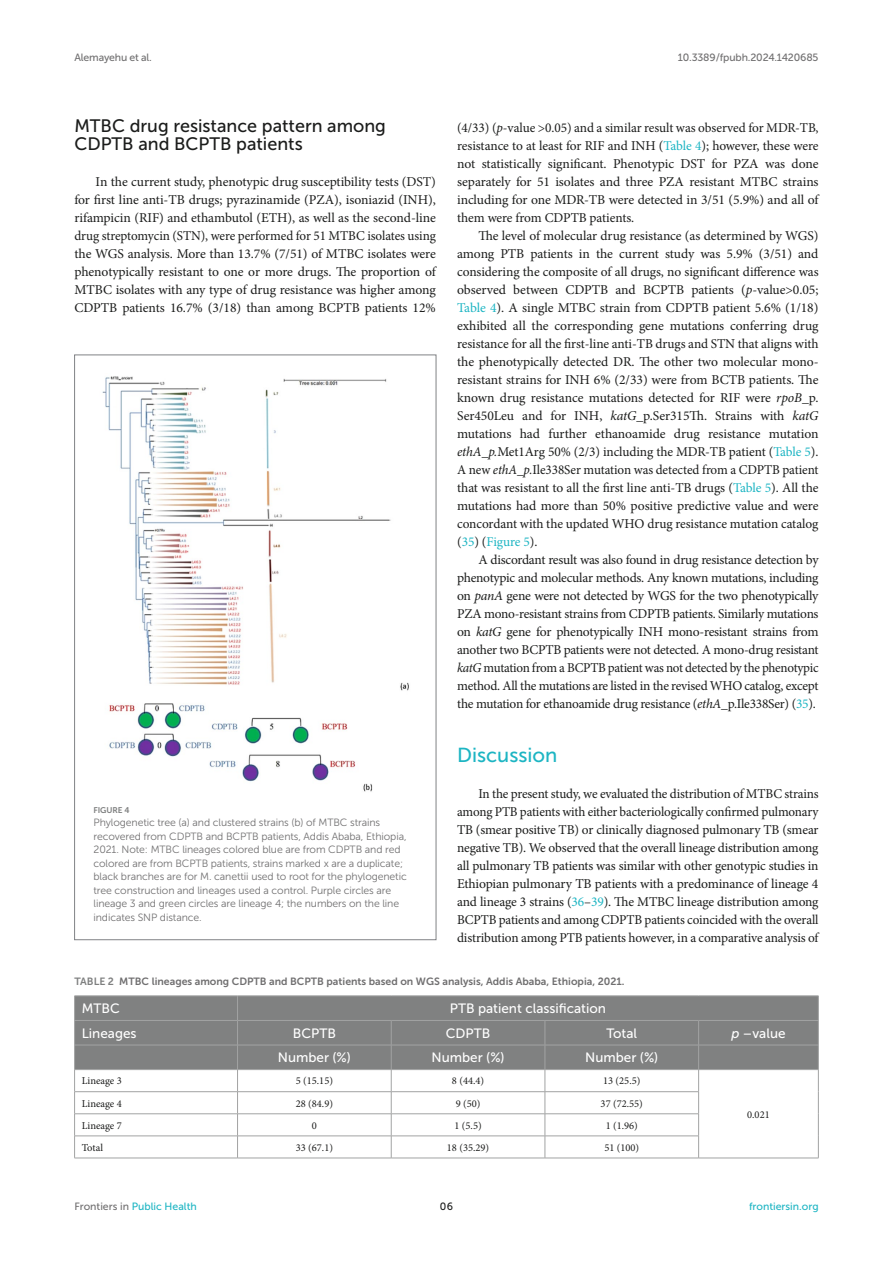
<style>
.page{position:relative;width:893px;height:1263px;background:#fff}
.page>*{position:absolute;margin:0;border:0;box-sizing:border-box;transform-origin:0 0}
.HEAD_1{font:20.25px "Museo Sans 500";color:#1db5c3}
.HEAD_2{font:18px/18px "Museo Sans 500";color:#1b1c1b}
.TEXT{font:13.5px/18px "Minion Pro";letter-spacing:-.015em;color:#1b1c1b;text-align:justify}
.TEXT_FLUSH{font:13.5px/18px "Minion Pro";letter-spacing:-.01em;color:#1b1c1b;text-align:justify}
.TB_CH{font:13.5px "Museo Sans 500";color:#fff}
.TB_STH{font:13.5px "Museo Sans 500";color:#fff}
.FIG_LEG{font:10.5px/13.5px "Museo Sans 300";letter-spacing:-.01em;color:#706f70}
.TB_TX{font:10.5px "Minion Pro";color:#1b1c1b}
.TT{font:10.5px "Museo Sans 700";color:#706f70}
.t1{font:10.5px "Museo Sans 500";letter-spacing:-.015em;color:#706f70}
.t2{font:10.5px "Museo Sans 500";color:#1db5c3}
.t3{font:10.5px "Museo Sans 500";color:#1b1c1b}
.FIG_HD{font:8.25px "Museo Sans 700";letter-spacing:-.01em;color:#7e7f7f}
.s1{font-style:italic}
.s2{color:#1db5c3}
.s3{color:#7e7f7f}
.s4{color:#706f70}
</style>
<div class="page">
<img style="left:102px;top:376px;width:307px;height:416px">
<div style="left:75px;top:996px;width:743px;height:73px;background:#808181"></div>
<hr style="left:545px;top:1113px;width:154px;height:1px;background:#a2a3a3">
<hr style="left:545px;top:1135px;width:154px;height:1px;background:#a2a3a3">
<hr style="left:545px;top:1158px;width:154px;height:1px;background:#a2a3a3">
<hr style="left:391px;top:1113px;width:154px;height:1px;background:#a2a3a3">
<hr style="left:391px;top:1135px;width:154px;height:1px;background:#a2a3a3">
<hr style="left:391px;top:1158px;width:154px;height:1px;background:#a2a3a3">
<hr style="left:238px;top:1113px;width:153px;height:1px;background:#a2a3a3">
<hr style="left:238px;top:1135px;width:153px;height:1px;background:#a2a3a3">
<hr style="left:238px;top:1158px;width:153px;height:1px;background:#a2a3a3">
<hr style="left:74px;top:1113px;width:164px;height:1px;background:#a2a3a3">
<hr style="left:74px;top:1135px;width:164px;height:1px;background:#a2a3a3">
<hr style="left:74px;top:1158px;width:164px;height:1px;background:#a2a3a3">
<hr style="left:238px;top:995px;width:153px;height:1px;background:#a2a3a3">
<hr style="left:391px;top:995px;width:154px;height:1px;background:#a2a3a3">
<hr style="left:545px;top:995px;width:154px;height:1px;background:#a2a3a3">
<hr style="left:699px;top:995px;width:119px;height:1px;background:#a2a3a3">
<hr style="left:74px;top:995px;width:164px;height:1px;background:#a2a3a3">
<hr style="left:238px;top:1020px;width:153px;height:1px;background:#a2a3a3">
<hr style="left:391px;top:1020px;width:154px;height:1px;background:#a2a3a3">
<hr style="left:545px;top:1020px;width:154px;height:1px;background:#a2a3a3">
<hr style="left:699px;top:1020px;width:119px;height:1px;background:#a2a3a3">
<hr style="left:74px;top:1020px;width:164px;height:1px;background:#a2a3a3">
<hr style="left:238px;top:1045px;width:153px;height:1px;background:#a2a3a3">
<hr style="left:238px;top:1069px;width:153px;height:1px;background:#a2a3a3">
<hr style="left:391px;top:1045px;width:154px;height:1px;background:#a2a3a3">
<hr style="left:391px;top:1069px;width:154px;height:1px;background:#a2a3a3">
<hr style="left:545px;top:1045px;width:154px;height:1px;background:#a2a3a3">
<hr style="left:545px;top:1069px;width:154px;height:1px;background:#a2a3a3">
<hr style="left:699px;top:1045px;width:119px;height:1px;background:#a2a3a3">
<hr style="left:699px;top:1069px;width:119px;height:1px;background:#a2a3a3">
<hr style="left:74px;top:1045px;width:164px;height:1px;background:#a2a3a3">
<hr style="left:74px;top:1069px;width:164px;height:1px;background:#a2a3a3">
<hr style="left:238px;top:1091px;width:153px;height:1px;background:#a2a3a3">
<svg style="left:391px;top:1021px;width:1px;height:137px"></svg>
<hr style="left:391px;top:1091px;width:154px;height:1px;background:#a2a3a3">
<svg style="left:545px;top:1021px;width:1px;height:137px"></svg>
<hr style="left:545px;top:1091px;width:154px;height:1px;background:#a2a3a3">
<svg style="left:74px;top:996px;width:1px;height:162px"></svg>
<svg style="left:237px;top:996px;width:1px;height:162px"></svg>
<hr style="left:74px;top:1091px;width:164px;height:1px;background:#a2a3a3">
<svg style="left:698px;top:1021px;width:1px;height:137px"></svg>
<svg style="left:818px;top:996px;width:1px;height:162px"></svg>
<hr style="left:699px;top:1158px;width:119px;height:1px;background:#a2a3a3">
<p class="t1" style="left:74px;top:51px;width:79px">Alemayehu et al.</p>
<p class="t1" style="left:678px;top:51px;width:142px">10.3389/fpubh.2024.1420685</p>
<p class="HEAD_2" style="left:74px;top:117px;width:313px">MTBC drug resistance pattern among<br>CDPTB and BCPTB patients</p>
<p class="TEXT_FLUSH" style="left:74px;top:173px;width:363px;text-indent:21px">In the current study, phenotypic drug susceptibility tests (DST) for first line anti-TB drugs; pyrazinamide (PZA), isoniazid (INH), rifampicin (RIF) and ethambutol (ETH), as well as the second-line drug streptomycin (STN), were performed for 51 MTBC isolates using the WGS analysis. More than 13.7% (7/51) of MTBC isolates were phenotypically resistant to one or more drugs. The proportion of MTBC isolates with any type of drug resistance was higher among CDPTB patients 16.7% (3/18) than among BCPTB patients 12%</p>
<p class="FIG_HD" style="left:94px;top:805px;width:37px">FIGURE 4</p>
<p class="FIG_LEG" style="left:94px;top:816px;width:315px">Phylogenetic tree (a) and clustered strains (b) of MTBC strains recovered from CDPTB and BCPTB patients, Addis Ababa, Ethiopia, 2021. Note: MTBC lineages colored blue are from CDPTB and red colored are from BCPTB patients, strains marked x are a duplicate; black branches are for M. canettii used to root for the phylogenetic tree construction and lineages used a control. Purple circles are lineage 3 and green circles are lineage 4; the numbers on the line indicates SNP distance.</p>
<p class="TEXT_FLUSH" style="left:457px;top:119px;width:363px">(4/33) (<span class="s1">p</span>-value &gt;0.05) and a similar result was observed for MDR-TB, resistance to at least for RIF and INH (<span class="s2">Table 4</span>); however, these were not statistically significant. Phenotypic DST for PZA was done separately for 51 isolates and three PZA resistant MTBC strains including for one MDR-TB were detected in 3/51 (5.9%) and all of them were from CDPTB patients.</p>
<p class="TEXT" style="left:457px;top:227px;width:363px;text-indent:21px">The level of molecular drug resistance (as determined by WGS) among PTB patients in the current study was 5.9% (3/51) and considering the composite of all drugs, no significant difference was observed between CDPTB and BCPTB patients (<span class="s1">p</span>-value&gt;0.05; <span class="s2">Table 4</span>). A single MTBC strain from CDPTB patient 5.6% (1/18) exhibited all the corresponding gene mutations conferring drug resistance for all the first-line anti-TB drugs and STN that aligns with the phenotypically detected DR. The other two molecular mono&shy;resistant strains for INH 6% (2/33) were from BCTB patients. The known drug resistance mutations detected for RIF were <span class="s1">rpoB</span>_p.<br>Ser450Leu and for INH, <span class="s1">katG</span>_p.Ser315Th. Strains with <span class="s1">katG </span>mutations had further ethanoamide drug resistance mutation <span class="s1">ethA_p.</span>Met1Arg 50% (2/3) including the MDR-TB patient (<span class="s2">Table 5</span>).<br>A new <span class="s1">ethA_p.</span>Ile338Ser mutation was detected from a CDPTB patient that was resistant to all the first line anti-TB drugs (<span class="s2">Table 5</span>). All the mutations had more than 50% positive predictive value and were concordant with the updated WHO drug resistance mutation catalog (<span class="s2">35</span>) (<span class="s2">Figure 5</span>).</p>
<p class="TEXT" style="left:457px;top:551px;width:363px;text-indent:21px">A discordant result was also found in drug resistance detection by phenotypic and molecular methods. Any known mutations, including on <span class="s1">panA</span> gene were not detected by WGS for the two phenotypically PZA mono-resistant strains from CDPTB patients. Similarly mutations on <span class="s1">katG</span> gene for phenotypically INH mono-resistant strains from another two BCPTB patients were not detected. A mono-drug resistant <span class="s1">katG</span> mutation from a BCPTB patient was not detected by the phenotypic method. All the mutations are listed in the revised WHO catalog, except the mutation for ethanoamide drug resistance (<span class="s1">ethA</span>_p.Ile338Ser) (<span class="s2">35</span>).</p>
<p class="HEAD_1" style="left:457px;top:744px;width:102px">Discussion</p>
<p class="TEXT_FLUSH" style="left:457px;top:785px;width:363px;text-indent:21px">In the present study, we evaluated the distribution of MTBC strains among PTB patients with either bacteriologically confirmed pulmonary TB (smear positive TB) or clinically diagnosed pulmonary TB (smear negative TB). We observed that the overall lineage distribution among all pulmonary TB patients was similar with other genotypic studies in Ethiopian pulmonary TB patients with a predominance of lineage 4 and lineage 3 strains (<span class="s2">36</span>–<span class="s2">39</span>). The MTBC lineage distribution among BCPTB patients and among CDPTB patients coincided with the overall distribution among PTB patients however, in a comparative analysis of</p>
<p class="TT" style="left:74px;top:976px;width:552px"><span class="s3">TABLE 2</span> MTBC lineages among CDPTB and BCPTB patients based on WGS analysis, Addis Ababa, Ethiopia, 2021.</p>
<p class="TB_CH" style="left:82px;top:1001px;width:40px">MTBC</p>
<p class="TB_STH" style="left:450px;top:1001px;width:158px">PTB patient classification</p>
<p class="TB_CH" style="left:82px;top:1026px;width:56px">Lineages</p>
<p class="TB_CH" style="left:293px;top:1026px;width:45px">BCPTB</p>
<p class="TB_CH" style="left:446px;top:1026px;width:46px">CDPTB</p>
<p class="TB_CH" style="left:606px;top:1026px;width:32px">Total</p>
<p class="TB_CH" style="left:731px;top:1026px;width:56px"><span class="s1">p</span> –value</p>
<p class="TB_CH" style="left:278px;top:1050px;width:75px">Number (%)</p>
<p class="TB_CH" style="left:431px;top:1050px;width:75px">Number (%)</p>
<p class="TB_CH" style="left:585px;top:1050px;width:75px">Number (%)</p>
<p class="TB_TX" style="left:82px;top:1074px;width:42px">Lineage 3</p>
<p class="TB_TX" style="left:296px;top:1074px;width:39px">5 (15.15)</p>
<p class="TB_TX" style="left:452px;top:1074px;width:34px">8 (44.4)</p>
<p class="TB_TX" style="left:603px;top:1074px;width:39px">13 (25.5)</p>
<p class="TB_TX" style="left:747px;top:1107px;width:24px">0.021</p>
<p class="TB_TX" style="left:82px;top:1096px;width:42px">Lineage 4</p>
<p class="TB_TX" style="left:296px;top:1096px;width:39px">28 (84.9)</p>
<p class="TB_TX" style="left:456px;top:1096px;width:26px">9 (50)</p>
<p class="TB_TX" style="left:601px;top:1096px;width:44px">37 (72.55)</p>
<p class="TB_TX" style="left:82px;top:1118px;width:42px">Lineage 7</p>
<p class="TB_TX" style="left:312px;top:1118px;width:7px">0</p>
<p class="TB_TX" style="left:454px;top:1118px;width:29px">1 (5.5)</p>
<p class="TB_TX" style="left:606px;top:1118px;width:34px">1 (1.96)</p>
<p class="TB_TX" style="left:82px;top:1140px;width:23px">Total</p>
<p class="TB_TX" style="left:296px;top:1140px;width:39px">33 (67.1)</p>
<p class="TB_TX" style="left:447px;top:1140px;width:44px">18 (35.29)</p>
<p class="TB_TX" style="left:604px;top:1140px;width:36px">51 (100)</p>
<p class="t2" style="left:74px;top:1200px;width:124px"><span class="s4">Frontiers in</span> Public Health</p>
<p class="t3" style="left:440px;top:1200px;width:15px">06</p>
<p class="t2" style="left:749px;top:1200px;width:71px">frontiersin.org</p>
</div>
